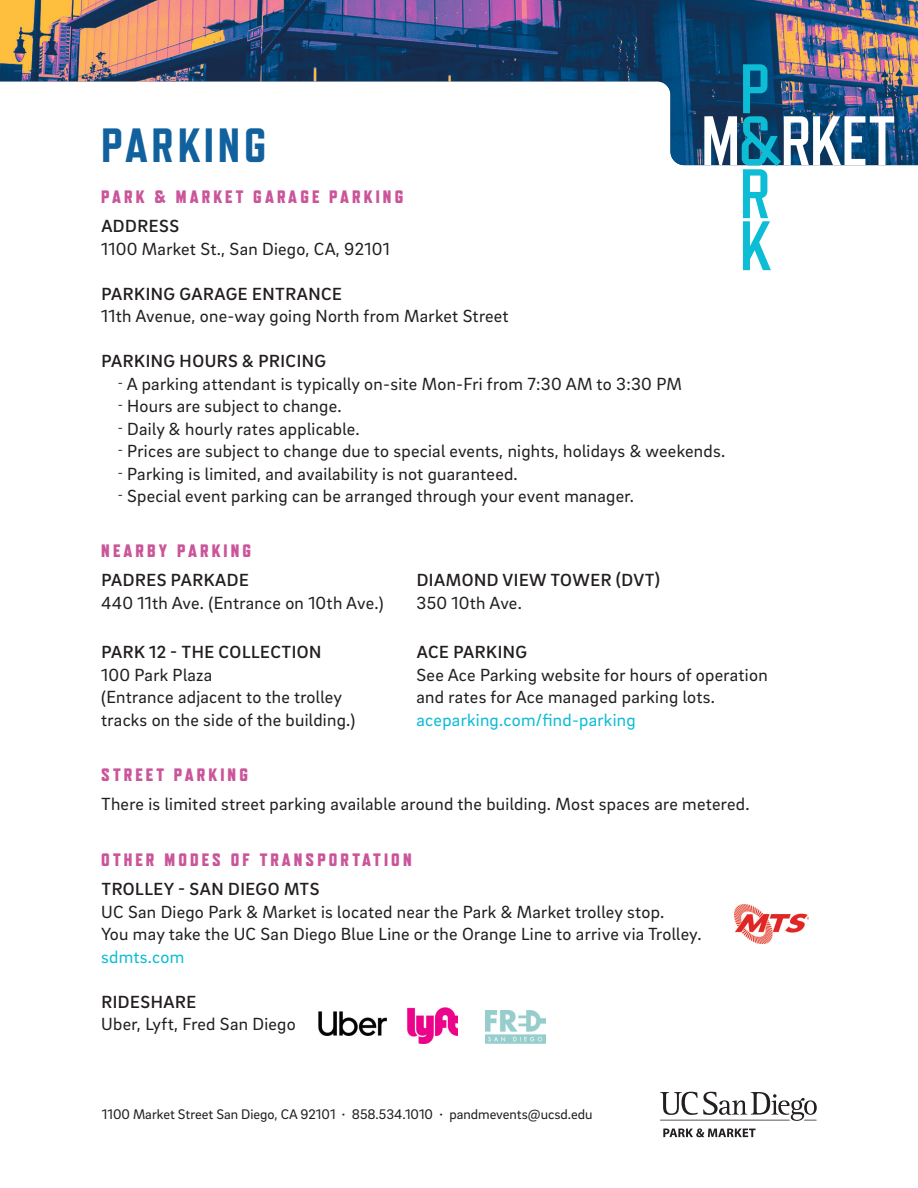
<style>
.page{position:relative;width:918px;height:1188px;background:#fff}
.page>*{position:absolute;margin:0;border:0;box-sizing:border-box;transform-origin:0 0}
.t1{font:800 48px "Refrigerator Deluxe";letter-spacing:.08em;color:#10619d}
.t2{font:18px "Brix Sans";letter-spacing:.015em;color:#231f20}
.t3{font:500 18px "Brix Sans";letter-spacing:.03em;color:#231f20}
.t4{font:800 18px "Refrigerator Deluxe";letter-spacing:.175em;color:#ca559a}
.t5{font:18px "Brix Sans";letter-spacing:.015em;color:#0dbcd5}
.t6{font:14.25px "Brix Sans";color:#231f20}
.s1{font-size:9px}
</style>
<div class="page">
<img style="left:0;top:0;width:918px;height:165px">
<svg style="left:704px;top:64px;width:190px;height:206px"></svg>
<svg style="left:660px;top:1092px;width:157px;height:29px"></svg>
<svg style="left:663px;top:1128px;width:93px;height:9px"></svg>
<img style="left:734px;top:905px;width:74px;height:39px">
<img style="left:319px;top:1011px;width:67px;height:24px">
<img style="left:485px;top:1011px;width:61px;height:33px">
<img style="left:407px;top:1008px;width:51px;height:36px">
<p class="t1" style="left:101px;top:118px;width:167px">PARKING</p>
<p class="t4" style="left:101px;top:186px;width:304px">PARK &amp; MARKET GARAGE PARKING</p>
<p class="t3" style="left:101px;top:214px;width:79px">ADDRESS</p>
<p class="t2" style="left:101px;top:237px;width:290px">1100 Market St., San Diego, CA, 92101</p>
<p class="t3" style="left:101px;top:282px;width:242px">PARKING GARAGE ENTRANCE</p>
<p class="t2" style="left:101px;top:304px;width:409px">11th Avenue, one-way going North from Market Street</p>
<p class="t3" style="left:101px;top:349px;width:226px">PARKING HOURS &amp; PRICING</p>
<p class="t2" style="left:118px;top:372px;width:566px"><sup>-</sup> A parking attendant is typically on-site Mon-Fri from 7:30 AM to 3:30 PM</p>
<p class="t2" style="left:118px;top:394px;width:225px"><sup>-</sup> Hours are subject to change.</p>
<p class="t2" style="left:118px;top:417px;width:244px"><sup>-</sup> Daily &amp; hourly rates applicable.</p>
<p class="t2" style="left:118px;top:439px;width:609px"><sup>-</sup> Prices are subject to change due to special events, nights, holidays &amp; weekends.</p>
<p class="t2" style="left:118px;top:462px;width:402px"><sup>-</sup> Parking is limited, and availability is not guaranteed.</p>
<p class="t2" style="left:118px;top:484px;width:518px"><sup>-</sup> Special event parking can be arranged through your event manager.</p>
<p class="t4" style="left:101px;top:540px;width:151px">NEARBY PARKING</p>
<p class="t3" style="left:101px;top:568px;width:149px">PADRES PARKADE</p>
<p class="t2" style="left:101px;top:591px;width:284px">440 11th Ave. (Entrance on 10th Ave.)</p>
<p class="t3" style="left:101px;top:640px;width:222px">PARK 12 - THE COLLECTION</p>
<p class="t2" style="left:101px;top:663px;width:113px">100 Park Plaza</p>
<p class="t2" style="left:101px;top:686px;width:242px">(Entrance adjacent to the trolley</p>
<p class="t2" style="left:101px;top:708px;width:256px">tracks on the side of the building.)</p>
<p class="t3" style="left:417px;top:568px;width:245px">DIAMOND VIEW TOWER (DVT)</p>
<p class="t2" style="left:417px;top:591px;width:107px">350 10th Ave.</p>
<p class="t3" style="left:417px;top:640px;width:112px">ACE PARKING</p>
<p class="t2" style="left:417px;top:663px;width:353px">See Ace Parking website for hours of operation</p>
<p class="t2" style="left:417px;top:685px;width:300px">and rates for Ace managed parking lots.</p>
<p class="t5" style="left:417px;top:708px;width:221px">aceparking.com/find-parking</p>
<p class="t4" style="left:101px;top:764px;width:148px">STREET PARKING</p>
<p class="t2" style="left:101px;top:793px;width:650px">There is limited street parking available around the building. Most spaces are metered.</p>
<p class="t4" style="left:101px;top:849px;width:312px">OTHER MODES OF TRANSPORTATION</p>
<p class="t3" style="left:101px;top:877px;width:220px">TROLLEY - SAN DIEGO MTS</p>
<p class="t2" style="left:101px;top:900px;width:565px">UC San Diego Park &amp; Market is located near the Park &amp; Market trolley stop.</p>
<p class="t2" style="left:101px;top:923px;width:602px">You may take the UC San Diego Blue Line or the Orange Line to arrive via Trolley.</p>
<p class="t5" style="left:101px;top:945px;width:85px">sdmts.com</p>
<p class="t3" style="left:101px;top:990px;width:96px">RIDESHARE</p>
<p class="t2" style="left:101px;top:1013px;width:196px">Uber, Lyft, Fred San Diego</p>
<p class="t6" style="left:102px;top:1105px;width:492px">1100 Market Street San Diego, CA 92101 <span class="s1">•</span> 858.534.1010 <span class="s1">•</span> pandmevents@ucsd.edu</p>
</div>
